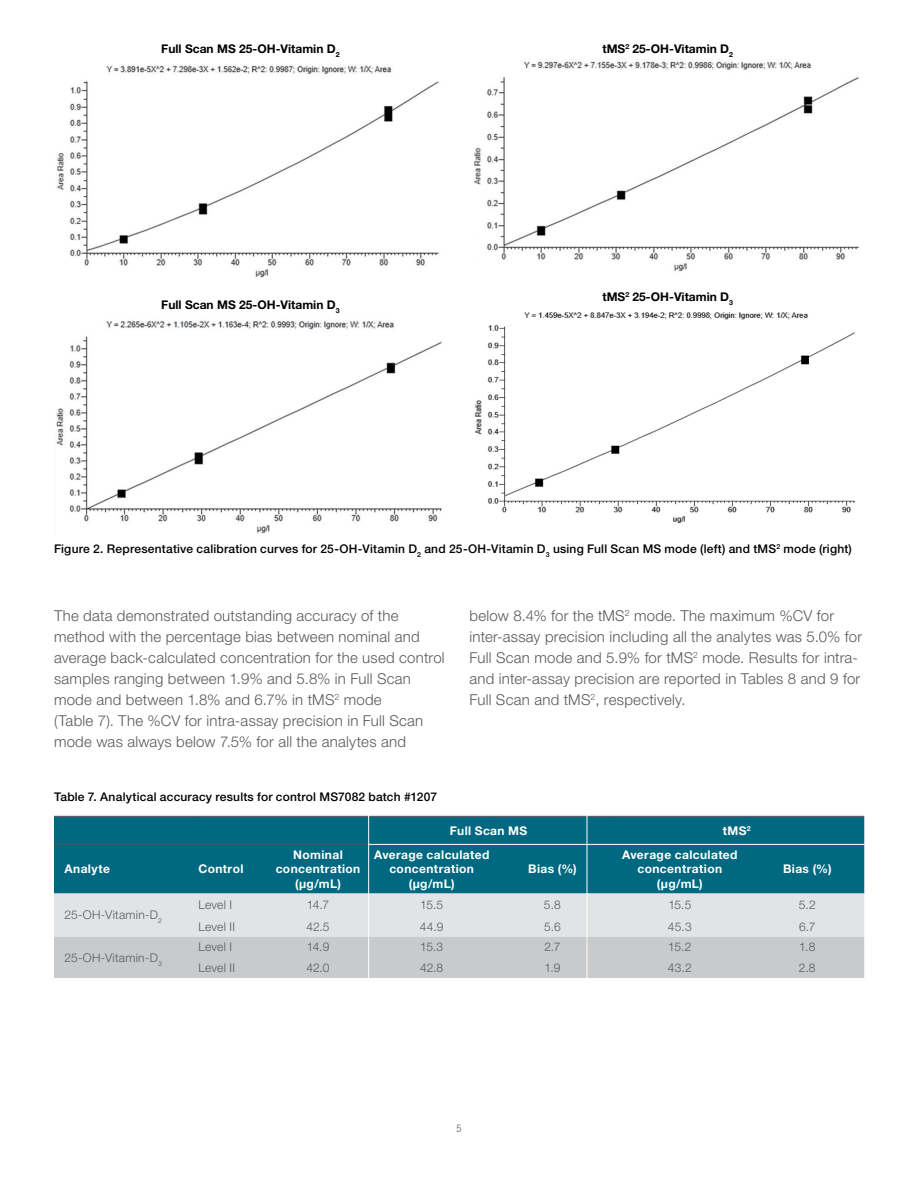
<style>
.page{position:relative;width:918px;height:1188px;background:#fff}
.page>*{position:absolute;margin:0;border:0;box-sizing:border-box;transform-origin:0 0}
.t1{font:300 15px/21px "Helvetica Neue LTW1 G";letter-spacing:.015em;color:#58595b}
.t2{font:500 12px "Helvetica Neue LTW1 G";letter-spacing:.02em;color:#000}
.t3{font:700 12px/14.4px "Helvetica Neue LTW1 G";letter-spacing:.03em;color:#fff;text-align:center}
.t4{font:300 12px "Helvetica Neue LTW1 G";letter-spacing:.02em;color:#58595b}
.t5{font:700 12px "Helvetica Neue LTW1 G";color:#000}
.t6{font:300 condensed 10.5px "Helvetica Neue LTW1 G";color:#58595b}
</style>
<div class="page">
<div style="left:54px;top:817px;width:810px;height:77px;background:#006880"></div>
<svg style="left:54px;top:894px;width:810px;height:84px;background:#d5d6d8"></svg>
<hr style="left:54px;top:816px;width:138px;height:1px;background:#58595b">
<hr style="left:192px;top:816px;width:76px;height:1px;background:#58595b">
<hr style="left:268px;top:816px;width:100px;height:1px;background:#58595b">
<hr style="left:368px;top:816px;width:127px;height:1px;background:#58595b">
<hr style="left:495px;top:816px;width:114px;height:1px;background:#58595b">
<hr style="left:609px;top:816px;width:141px;height:1px;background:#58595b">
<hr style="left:750px;top:816px;width:114px;height:1px;background:#58595b">
<hr style="left:54px;top:844px;width:138px;height:1px;background:#58595b">
<hr style="left:192px;top:844px;width:76px;height:1px;background:#58595b">
<hr style="left:268px;top:844px;width:100px;height:1px;background:#58595b">
<img style="left:56px;top:65px;width:386px;height:468px">
<img style="left:474px;top:61px;width:385px;height:463px">
<hr style="left:368px;top:814px;width:1px;height:182px;background:#fff">
<hr style="left:587px;top:813px;width:1px;height:185px;background:#fff">
<hr style="left:368px;top:844px;width:502px;height:1px;background:#fff">
<p class="t5" style="left:161px;top:42px;width:180px">Full Scan MS 25-OH-Vitamin D<sub>2</sub></p>
<p class="t5" style="left:161px;top:297px;width:180px">Full Scan MS 25-OH-Vitamin D<sub>3</sub></p>
<p class="t5" style="left:602px;top:41px;width:132px">tMS<sup>2</sup> 25-OH-Vitamin D<sub>2</sub></p>
<p class="t5" style="left:602px;top:290px;width:132px">tMS<sup>2</sup> 25-OH-Vitamin D<sub>3</sub></p>
<p class="t2" style="left:54px;top:541px;width:799px">Figure 2. Representative calibration curves for 25-OH-Vitamin D<sub>2</sub> and 25-OH-Vitamin D<sub>3</sub> using Full Scan MS mode (left) and tMS<sup>2</sup> mode (right)</p>
<p class="t1" style="left:54px;top:605px;width:392px">The data demonstrated outstanding accuracy of the method with the percentage bias between nominal and average back-calculated concentration for the used control samples ranging between 1.9% and 5.8% in Full Scan mode and between 1.8% and 6.7% in tMS<sup>2</sup> mode<br>(Table 7). The %CV for intra-assay precision in Full Scan mode was always below 7.5% for all the analytes and</p>
<p class="t2" style="left:54px;top:790px;width:385px">Table 7. Analytical accuracy results for control MS7082 batch #1207</p>
<p class="t1" style="left:469px;top:605px;width:394px">below 8.4% for the tMS<sup>2</sup> mode. The maximum %CV for inter-assay precision including all the analytes was 5.0% for Full Scan mode and 5.9% for tMS<sup>2</sup> mode. Results for intra&shy;and inter-assay precision are reported in Tables 8 and 9 for Full Scan and tMS<sup>2</sup>, respectively.</p>
<p class="t3" style="left:64px;top:862px;width:47px">Analyte</p>
<p class="t3" style="left:199px;top:862px;width:46px">Control</p>
<p class="t3" style="left:450px;top:823px;width:79px">Full Scan MS</p>
<p class="t3" style="left:723px;top:823px;width:30px">tMS<sup>2</sup></p>
<p class="t3" style="left:276px;top:847px;width:86px">Nominal concentration (µg/mL)</p>
<p class="t3" style="left:374px;top:847px;width:117px">Average calculated concentration (µg/mL)</p>
<p class="t3" style="left:528px;top:862px;width:50px">Bias (%)</p>
<p class="t3" style="left:622px;top:847px;width:117px">Average calculated concentration (µg/mL)</p>
<p class="t3" style="left:783px;top:862px;width:50px">Bias (%)</p>
<p class="t4" style="left:65px;top:908px;width:99px">25-OH-Vitamin-D<sub>2</sub></p>
<p class="t4" style="left:64px;top:950px;width:99px">25-OH-Vitamin-D<sub>3</sub></p>
<p class="t4" style="left:198px;top:898px;width:35px">Level I</p>
<p class="t4" style="left:307px;top:898px;width:24px">14.7</p>
<p class="t4" style="left:420px;top:898px;width:25px">15.5</p>
<p class="t4" style="left:544px;top:898px;width:18px">5.8</p>
<p class="t4" style="left:668px;top:898px;width:25px">15.5</p>
<p class="t4" style="left:799px;top:898px;width:18px">5.2</p>
<p class="t4" style="left:198px;top:919px;width:38px">Level II</p>
<p class="t4" style="left:306px;top:919px;width:25px">42.5</p>
<p class="t4" style="left:420px;top:919px;width:25px">44.9</p>
<p class="t4" style="left:544px;top:919px;width:18px">5.6</p>
<p class="t4" style="left:668px;top:919px;width:25px">45.3</p>
<p class="t4" style="left:799px;top:919px;width:18px">6.7</p>
<p class="t4" style="left:198px;top:940px;width:35px">Level I</p>
<p class="t4" style="left:307px;top:940px;width:24px">14.9</p>
<p class="t4" style="left:420px;top:940px;width:25px">15.3</p>
<p class="t4" style="left:544px;top:940px;width:18px">2.7</p>
<p class="t4" style="left:668px;top:940px;width:25px">15.2</p>
<p class="t4" style="left:799px;top:940px;width:18px">1.8</p>
<p class="t4" style="left:198px;top:960px;width:38px">Level II</p>
<p class="t4" style="left:306px;top:960px;width:25px">42.0</p>
<p class="t4" style="left:420px;top:960px;width:25px">42.8</p>
<p class="t4" style="left:544px;top:960px;width:18px">1.9</p>
<p class="t4" style="left:668px;top:960px;width:25px">43.2</p>
<p class="t4" style="left:799px;top:960px;width:18px">2.8</p>
<p class="t6" style="left:456px;top:1122px;width:7px">5</p>
</div>
